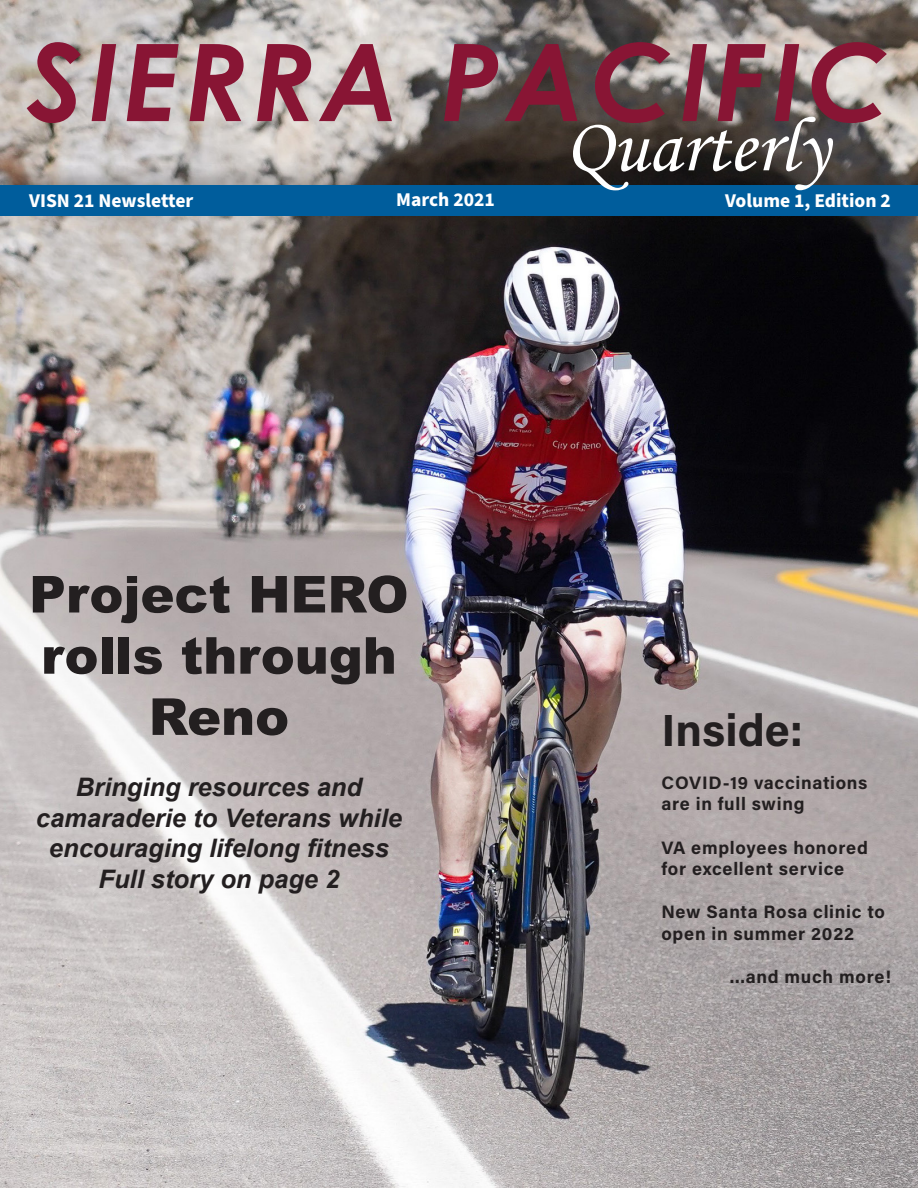
<style>
.page{position:relative;width:918px;height:1188px;background:#fff}
.page>*{position:absolute;margin:0;border:0;box-sizing:border-box;transform-origin:0 0}
.Newsletter_Title{font:italic 700 107.25px "Century Gothic";letter-spacing:.05em;color:#881534}
.Body_Text{font:78px "Monotype Corsiva";color:#fff}
.Body_Text-2{font:900 51px/61.2px "Arial";color:#231f20;text-align:center}
.Smaller_Titles{font:700 45px "Acumin Pro";color:#231f20}
.Body_Text-3{font:italic 700 25.5px/30.6px "Arial";color:#231f20;text-align:center}
.Body_Text-4{font:700 19.5px "Source Sans Pro";color:#fff}
.Smaller_Titles-2{font:700 18px/21.6px "Acumin Pro";letter-spacing:.04em;color:#231f20}
</style>
<div class="page">
<img style="left:0;top:0;width:918px;height:1188px">
<div style="left:0;top:161px;width:918px;height:62px;background:#231f20;opacity:.28"></div>
<div style="left:0;top:186px;width:918px;height:30px;background:#005d9c"></div>
<p class="Newsletter_Title" style="left:27px;top:1px;width:865px">SIERRA PACIFIC</p>
<p class="Body_Text" style="left:565px;top:99px;width:265px">Quarterly</p>
<p class="Body_Text-4" style="left:396px;top:186px;width:100px">March 2021</p>
<p class="Body_Text-4" style="left:29px;top:187px;width:166px">VISN 21 Newsletter</p>
<p class="Body_Text-4" style="left:725px;top:187px;width:167px">Volume 1, Edition 2</p>
<p class="Body_Text-2" style="left:29px;top:562px;width:381px">Project HERO rolls through<br>Reno</p>
<p class="Body_Text-3" style="left:36px;top:773px;width:368px">Bringing resources and camaraderie to Veterans while encouraging lifelong fitness<br>Full story on page 2</p>
<p class="Smaller_Titles" style="left:662px;top:698px;width:143px">Inside:</p>
<p class="Smaller_Titles-2" style="left:662px;top:771px;width:207px">COVID-19 vaccinations are in full swing</p>
<p class="Smaller_Titles-2" style="left:662px;top:836px;width:208px">VA employees honored for excellent service</p>
<p class="Smaller_Titles-2" style="left:662px;top:900px;width:225px">New Santa Rosa clinic to open in summer 2022</p>
<p class="Smaller_Titles-2" style="left:730px;top:965px;width:163px">...and much more!</p>
</div>
